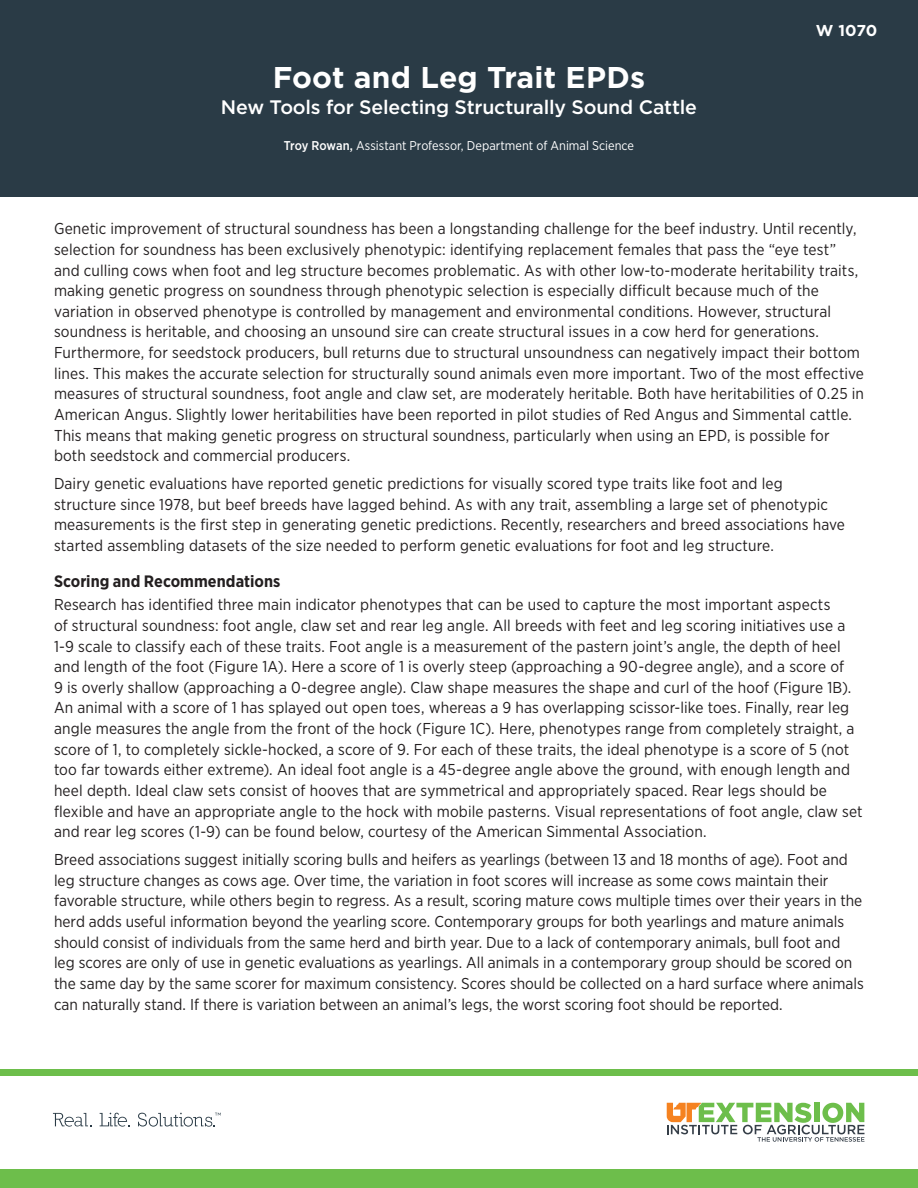
<style>
.page{position:relative;width:918px;height:1188px;background:#fff}
.page>*{position:absolute;margin:0;border:0;box-sizing:border-box;transform-origin:0 0}
.t1{font:700 30px "Gotham";letter-spacing:.005em;color:#fff}
.t2{font:500 19.5px "Gotham";letter-spacing:-.01em;color:#fff}
.Subheads{font:700 16.5px "Gotham Narrow";color:#231f20}
.Body_Text{font:15.75px/20.7px "Gotham Narrow";letter-spacing:.005em;color:#231f20}
.PB_Number{font:700 15.75px "Gotham";color:#fff}
.t3{font:12.75px "Gotham Narrow";letter-spacing:.005em;color:#fff}
.s1{font-weight:500}
</style>
<div class="page">
<div style="left:0;top:1170px;width:918px;height:18px;background:#6dbe4b"></div>
<div style="left:0;top:1069px;width:918px;height:6px;background:#6dbe4b"></div>
<svg style="left:53px;top:1113px;width:38px;height:14px"></svg>
<svg style="left:100px;top:1113px;width:30px;height:14px"></svg>
<svg style="left:667px;top:1103px;width:197px;height:39px"></svg>
<svg style="left:138px;top:1113px;width:83px;height:14px"></svg>
<div style="left:0;top:0;width:918px;height:197px;background:#2a3b46"></div>
<p class="t1" style="left:273px;top:58px;width:374px">Foot and Leg Trait EPDs</p>
<p class="t2" style="left:221px;top:94px;width:478px">New Tools for Selecting Structurally Sound Cattle</p>
<p class="t3" style="left:284px;top:138px;width:352px"><span class="s1">Troy Rowan,</span> Assistant Professor, Department of Animal Science</p>
<p class="PB_Number" style="left:816px;top:20px;width:63px">W 1070</p>
<p class="Body_Text" style="left:54px;top:218px;width:812px">Genetic improvement of structural soundness has been a longstanding challenge for the beef industry. Until recently, selection for soundness has been exclusively phenotypic: identifying replacement females that pass the “eye test” and culling cows when foot and leg structure becomes problematic. As with other low-to-moderate heritability traits, making genetic progress on soundness through phenotypic selection is especially difficult because much of the variation in observed phenotype is controlled by management and environmental conditions. However, structural soundness is heritable, and choosing an unsound sire can create structural issues in a cow herd for generations.<br>Furthermore, for seedstock producers, bull returns due to structural unsoundness can negatively impact their bottom lines. This makes the accurate selection for structurally sound animals even more important. Two of the most effective measures of structural soundness, foot angle and claw set, are moderately heritable. Both have heritabilities of 0.25 in American Angus. Slightly lower heritabilities have been reported in pilot studies of Red Angus and Simmental cattle.<br>This means that making genetic progress on structural soundness, particularly when using an EPD, is possible for both seedstock and commercial producers.</p>
<p class="Body_Text" style="left:54px;top:473px;width:792px">Dairy genetic evaluations have reported genetic predictions for visually scored type traits like foot and leg structure since 1978, but beef breeds have lagged behind. As with any trait, assembling a large set of phenotypic measurements is the first step in generating genetic predictions. Recently, researchers and breed associations have started assembling datasets of the size needed to perform genetic evaluations for foot and leg structure.</p>
<p class="Subheads" style="left:54px;top:571px;width:228px">Scoring and Recommendations</p>
<p class="Body_Text" style="left:54px;top:594px;width:810px">Research has identified three main indicator phenotypes that can be used to capture the most important aspects<br>of structural soundness: foot angle, claw set and rear leg angle. All breeds with feet and leg scoring initiatives use a 1-9 scale to classify each of these traits. Foot angle is a measurement of the pastern joint’s angle, the depth of heel and length of the foot (Figure 1A). Here a score of 1 is overly steep (approaching a 90-degree angle), and a score of<br>9 is overly shallow (approaching a 0-degree angle). Claw shape measures the shape and curl of the hoof (Figure 1B).<br>An animal with a score of 1 has splayed out open toes, whereas a 9 has overlapping scissor-like toes. Finally, rear leg angle measures the angle from the front of the hock (Figure 1C). Here, phenotypes range from completely straight, a score of 1, to completely sickle-hocked, a score of 9. For each of these traits, the ideal phenotype is a score of 5 (not too far towards either extreme). An ideal foot angle is a 45-degree angle above the ground, with enough length and heel depth. Ideal claw sets consist of hooves that are symmetrical and appropriately spaced. Rear legs should be flexible and have an appropriate angle to the hock with mobile pasterns. Visual representations of foot angle, claw set and rear leg scores (1-9) can be found below, courtesy of the American Simmental Association.</p>
<p class="Body_Text" style="left:54px;top:849px;width:811px">Breed associations suggest initially scoring bulls and heifers as yearlings (between 13 and 18 months of age). Foot and leg structure changes as cows age. Over time, the variation in foot scores will increase as some cows maintain their favorable structure, while others begin to regress. As a result, scoring mature cows multiple times over their years in the herd adds useful information beyond the yearling score. Contemporary groups for both yearlings and mature animals should consist of individuals from the same herd and birth year. Due to a lack of contemporary animals, bull foot and leg scores are only of use in genetic evaluations as yearlings. All animals in a contemporary group should be scored on the same day by the same scorer for maximum consistency. Scores should be collected on a hard surface where animals can naturally stand. If there is variation between an animal’s legs, the worst scoring foot should be reported.</p>
</div>
